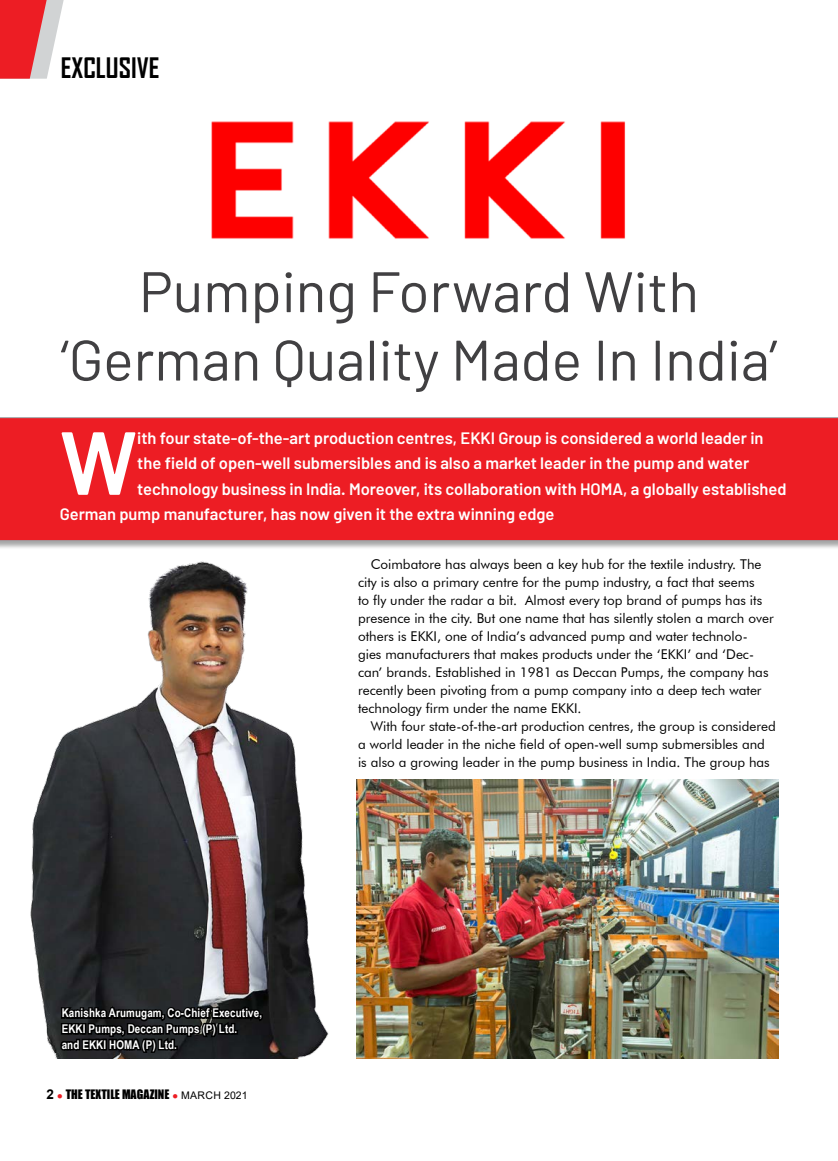
<style>
.page{position:relative;width:838px;height:1161px;background:#fff}
.page>*{position:absolute;margin:0;border:0;box-sizing:border-box;transform-origin:0 0}
.t1{font:600 89.4px "Barlow";color:#fff}
.t2{font:57px/68.4px "Barlow";color:#414042;text-align:center}
.t3{font:700 27px "Agency FB";color:#000}
.t4{font:600 16.5px "Barlow";color:#fff}
.t5{font:13.5px/18px "Futura BT";color:#000}
.t6{font:700 12px/15.8px "Arial Narrow";letter-spacing:.01em;color:#fff}
.t7{font:12px "Impact";color:#000}
.s1{font-family:"Arial";font-weight:700;font-size:13.5px}
.s2{color:#ed1d24}
.s3{font-family:"Arial";font-size:10.5px}
</style>
<div class="page">
<div style="left:0;top:417px;width:838px;height:132px;background:#000;opacity:.35"></div>
<div style="left:0;top:417px;width:838px;height:124px;background:#ed1d24"></div>
<img style="left:30px;top:561px;width:368px;height:498px">
<svg style="left:58px;top:1000px;width:207px;height:59px"></svg>
<img style="left:211px;top:121px;width:415px;height:118px">
<img style="left:357px;top:779px;width:421px;height:279px">
<svg style="left:0;top:0;width:64px;height:79px"></svg>
<h3 class="t3" style="left:61px;top:51px;width:100px">EXCLUSIVE</h3>
<h2 class="t2" style="left:61px;top:256px;width:718px">Pumping Forward With ‘German Quality Made In India’</h2>
<h1 class="t1" style="left:60px;top:407px;width:79px">W</h1>
<p class="t4" style="left:137px;top:428px;width:628px">ith four state-of-the-art production centres, EKKI Group is considered a world leader in</p>
<p class="t4" style="left:137px;top:453px;width:613px">the field of open-well submersibles and is also a market leader in the pump and water</p>
<p class="t4" style="left:137px;top:479px;width:651px">technology business in India. Moreover, its collaboration with HOMA, a globally established</p>
<p class="t4" style="left:60px;top:504px;width:496px">German pump manufacturer, has now given it the extra winning edge</p>
<p class="t6" style="left:62px;top:1004px;width:202px">Kanishka Arumugam, Co-Chief Executive,<br>EKKI Pumps, Deccan Pumps (P) Ltd.<br>and EKKI HOMA (P) Ltd.</p>
<p class="t7" style="left:47px;top:1084px;width:202px"><span class="s1">2</span> <span class="s2">●</span> THE TEXTILE MAGAZINE <span class="s2">●</span> <span class="s3">MARCH 2021</span></p>
<p class="t5" style="left:358px;top:555px;width:417px;text-indent:13px">Coimbatore has always been a key hub for the textile industry. The city is also a primary centre for the pump industry, a fact that seems<br>to fly under the radar a bit. Almost every top brand of pumps has its presence in the city. But one name that has silently stolen a march over others is EKKI, one of India’s advanced pump and water technolo&shy;gies manufacturers that makes products under the ‘EKKI’ and ‘Dec&shy;can’ brands. Established in 1981 as Deccan Pumps, the company has recently been pivoting from a pump company into a deep tech water technology firm under the name EKKI.</p>
<p class="t5" style="left:358px;top:717px;width:419px;text-indent:13px">With four state-of-the-art production centres, the group is considered a world leader in the niche field of open-well sump submersibles and is also a growing leader in the pump business in India. The group has</p>
</div>
